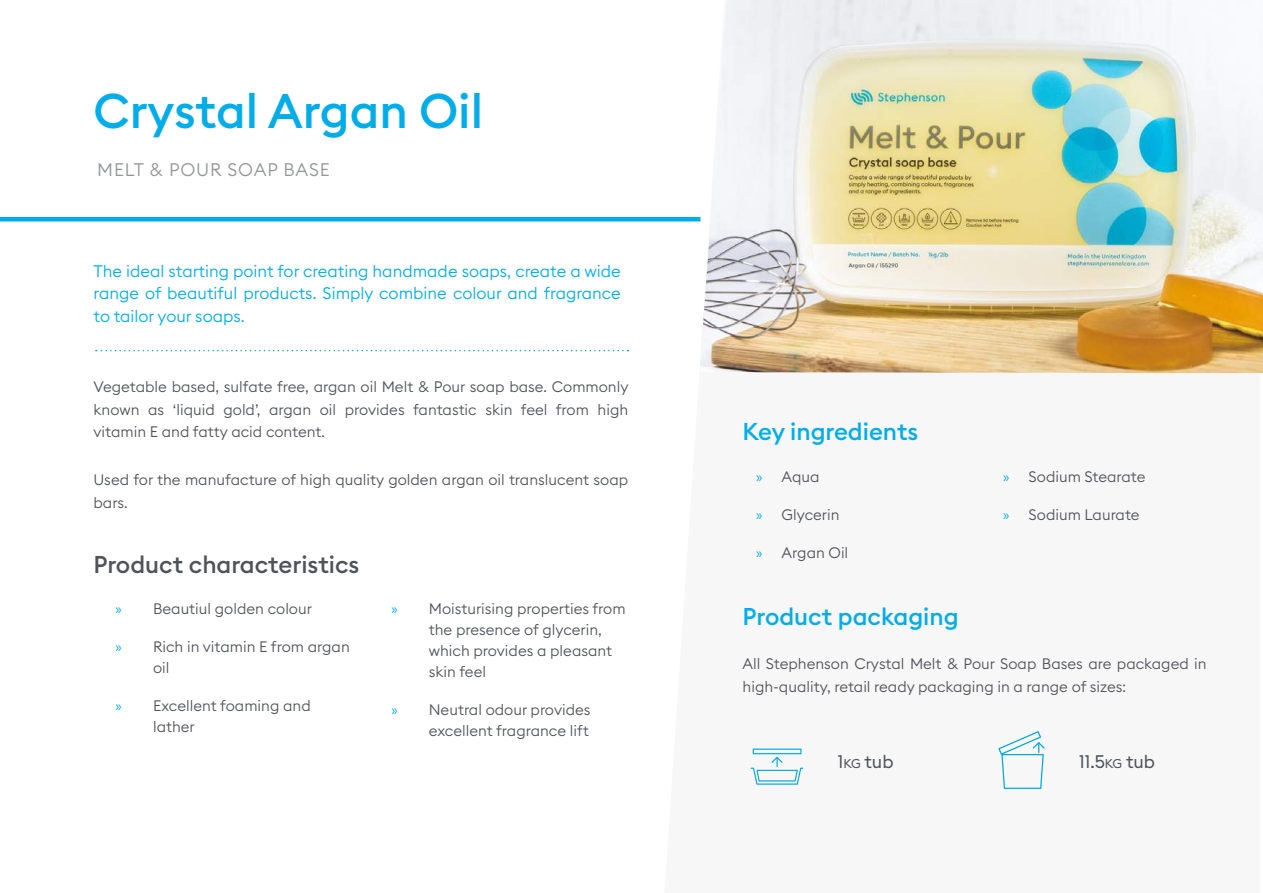
<style>
.page{position:relative;width:1263px;height:893px;background:#fff}
.page>*{position:absolute;margin:0;border:0;box-sizing:border-box;transform-origin:0 0}
.t1{font:500 48px "Euclid Square";color:#00ade9}
.t2{font:500 24px "Euclid Square";color:#00ade9}
.t3{font:500 24px "Euclid Square";color:#50535a}
.t4{font:300 18px "Euclid Square";letter-spacing:.05em;color:#94969a}
.t5{font:18px "Euclid Square";color:#50535a}
.t6{font:300 16.5px/22.5px "Euclid Square";color:#00ade9;text-align:justify}
.t7{font:300 15px/21px "Euclid Square";color:#50535a}
.s1{font-family:"Myriad Pro";font-weight:400;color:#00ade9}
.s2{font-size:12.6px}
</style>
<div class="page">
<hr style="left:0;top:217px;width:700px;height:4px;background:#00ade9">
<img style="left:699px;top:0;width:564px;height:373px">
<svg style="left:96px;top:350px;width:532px;height:1px"></svg>
<svg style="left:751px;top:749px;width:52px;height:36px"></svg>
<svg style="left:998px;top:731px;width:47px;height:58px"></svg>
<h1 class="t1" style="left:94px;top:80px;width:391px">Crystal Argan Oil</h1>
<p class="t4" style="left:97px;top:158px;width:234px">MELT &amp; POUR SOAP BASE</p>
<p class="t6" style="left:94px;top:260px;width:529px">The ideal starting point for creating handmade soaps, create a wide range of beautiful products. Simply combine colour and fragrance to tailor your soaps.</p>
<p class="t7" style="left:94px;top:375px;width:536px;line-height:22.5px;text-align:justify">Vegetable based, sulfate free, argan oil Melt &amp; Pour soap base. Commonly known as ‘liquid gold’, argan oil provides fantastic skin feel from high vitamin E and fatty acid content.</p>
<p class="t7" style="left:94px;top:468px;width:536px;line-height:22.5px">Used for the manufacture of high quality golden argan oil translucent soap bars.</p>
<h2 class="t3" style="left:94px;top:549px;width:267px">Product characteristics</h2>
<p class="t7" style="left:116px;top:598px;width:198px"><span class="s1">»</span> Beautiul golden colour</p>
<p class="t7" style="left:153px;top:636px;width:198px;text-indent:-38px"><span class="s1">»</span> Rich in vitamin E from argan oil</p>
<p class="t7" style="left:153px;top:695px;width:159px;text-indent:-38px"><span class="s1">»</span> Excellent foaming and lather</p>
<p class="t7" style="left:429px;top:598px;width:198px;text-indent:-38px"><span class="s1">»</span> Moisturising properties from the presence of glycerin, which provides a pleasant skin feel</p>
<p class="t7" style="left:391px;top:699px;width:201px;text-align:right"><span class="s1">»</span> Neutral odour provides excellent fragrance lift</p>
<h2 class="t2" style="left:742px;top:416px;width:177px">Key ingredients</h2>
<p class="t7" style="left:756px;top:466px;width:65px"><span class="s1">»</span> Aqua</p>
<p class="t7" style="left:756px;top:504px;width:85px"><span class="s1">»</span> Glycerin</p>
<p class="t7" style="left:756px;top:542px;width:94px"><span class="s1">»</span> Argan Oil</p>
<h2 class="t2" style="left:742px;top:601px;width:217px">Product packaging</h2>
<p class="t7" style="left:1003px;top:466px;width:144px"><span class="s1">»</span> Sodium Stearate</p>
<p class="t7" style="left:1003px;top:504px;width:138px"><span class="s1">»</span> Sodium Laurate</p>
<p class="t7" style="left:743px;top:652px;width:466px;line-height:22.5px">All Stephenson Crystal Melt &amp; Pour Soap Bases are packaged in high-quality, retail ready packaging in a range of sizes:</p>
<p class="t5" style="left:838px;top:750px;width:57px">1<span class="s2">kg</span> tub</p>
<p class="t5" style="left:1079px;top:750px;width:78px">11.5<span class="s2">kg</span> tub</p>
</div>
